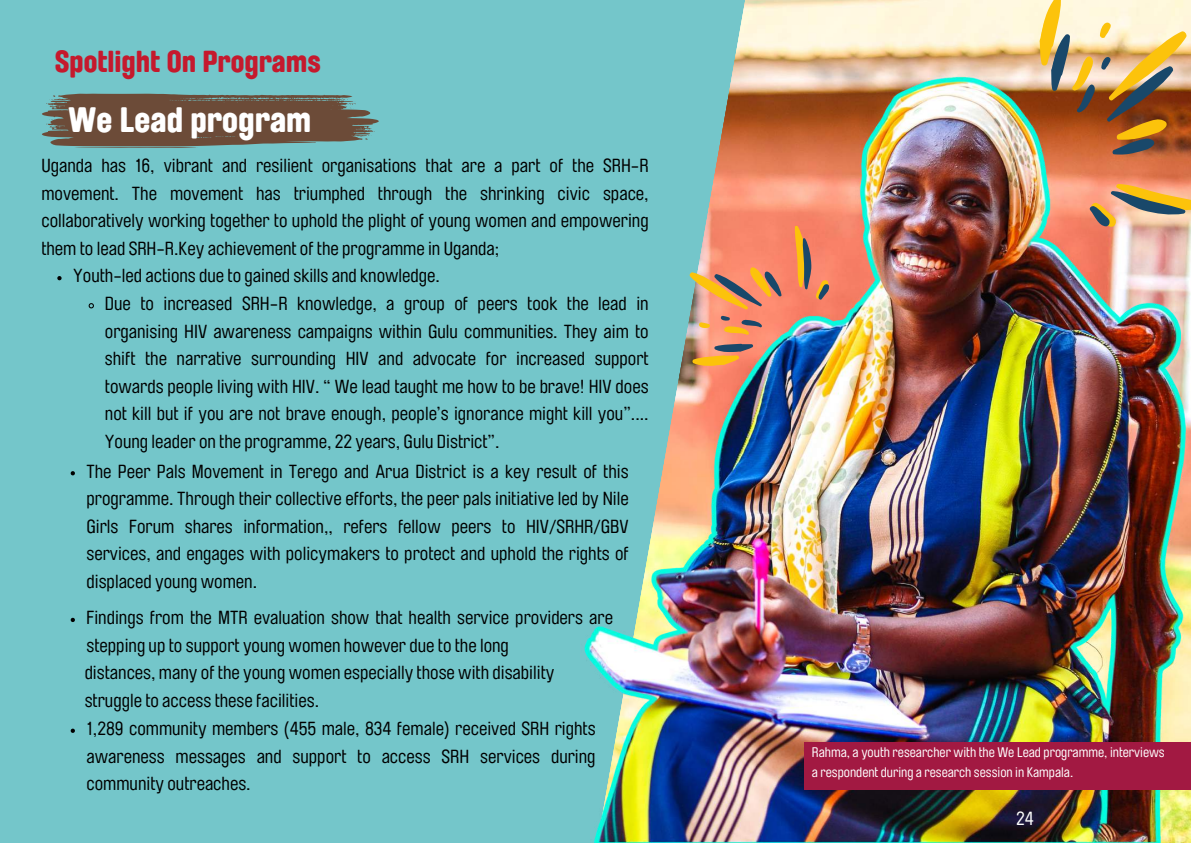
<style>
.page{position:relative;width:1191px;height:843px;background:#fff}
.page>*{position:absolute;margin:0;border:0;box-sizing:border-box;transform-origin:0 0}
.t1{font:900 34.9px "Brauer Neue Std";color:#fff}
.t2{font:900 30px "Brauer Neue Std";color:#c5192d}
.t3{font:18.7px/27.6px "Brauer Neue Std";color:#000;text-align:justify}
.t4{font:18.7px "Brauer Neue Std";color:#fff}
.t5{font:13.7px/20.2px "Brauer Neue Std";color:#fff}
</style>
<div class="page">
<div style="left:0;top:0;width:560px;height:842px;background:#74c6ca"></div>
<svg style="left:42px;top:94px;width:336px;height:55px;background:#6d6152"></svg>
<svg style="left:57px;top:276px;width:5px;height:4px"></svg>
<svg style="left:88px;top:302px;width:7px;height:7px"></svg>
<svg style="left:71px;top:728px;width:4px;height:4px"></svg>
<svg style="left:71px;top:471px;width:4px;height:4px"></svg>
<svg style="left:71px;top:617px;width:4px;height:5px"></svg>
<img style="left:560px;top:0;width:630px;height:842px">
<div style="left:804px;top:741px;width:386px;height:48px;background:#a21942"></div>
<img style="left:1000px;top:0;width:190px;height:249px">
<img style="left:1014px;top:32px;width:176px;height:215px">
<img style="left:682px;top:223px;width:152px;height:144px">
<h2 class="t2" style="left:55px;top:48px;width:267px">Spotlight On Programs</h2>
<h1 class="t1" style="left:68px;top:104px;width:244px">We Lead program</h1>
<p class="t3" style="left:41px;top:152px;width:608px">Uganda has 16, vibrant and resilient organisations that are a part of the SRH-R</p>
<p class="t3" style="left:41px;top:180px;width:608px">movement. The movement has triumphed through the shrinking civic space,</p>
<p class="t3" style="left:41px;top:207px;width:608px">collaboratively working together to uphold the plight of young women and empowering</p>
<p class="t3" style="left:41px;top:235px;width:459px">them to lead SRH-R.Key achievement of the programme in Uganda;</p>
<p class="t3" style="left:73px;top:262px;width:368px">Youth-led actions due to gained skills and knowledge.</p>
<p class="t3" style="left:105px;top:290px;width:545px">Due to increased SRH-R knowledge, a group of peers took the lead in</p>
<p class="t3" style="left:105px;top:318px;width:545px">organising HIV awareness campaigns within Gulu communities. They aim to</p>
<p class="t3" style="left:105px;top:345px;width:545px">shift the narrative surrounding HIV and advocate for increased support</p>
<p class="t3" style="left:105px;top:373px;width:545px">towards people living with HIV. “ We lead taught me how to be brave! HIV does</p>
<p class="t3" style="left:105px;top:400px;width:545px">not kill but if you are not brave enough, people’s ignorance might kill you”....</p>
<p class="t3" style="left:105px;top:428px;width:396px">Young leader on the programme, 22 years, Gulu District”.</p>
<p class="t3" style="left:86px;top:457px;width:543px">The Peer Pals Movement in Terego and Arua District is a key result of this programme. Through their collective efforts, the peer pals initiative led by Nile Girls Forum shares information,, refers fellow peers to HIV/SRHR/GBV services, and engages with policymakers to protect and uphold the rights of displaced young women.</p>
<p class="t3" style="left:85px;top:604px;width:530px;text-align:left">Findings from the MTR evaluation show that health service providers are stepping up to support young women however due to the long<br>distances, many of the young women especially those with disability struggle to access these facilities.</p>
<p class="t3" style="left:86px;top:715px;width:510px">1,289 community members (455 male, 834 female) received SRH rights awareness messages and support to access SRH services during community outreaches.</p>
<p class="t5" style="left:811px;top:742px;width:354px">Rahma, a youth researcher with the We Lead programme, interviews a respondent during a research session in Kampala.</p>
<p class="t4" style="left:1015px;top:809px;width:19px">24</p>
</div>
